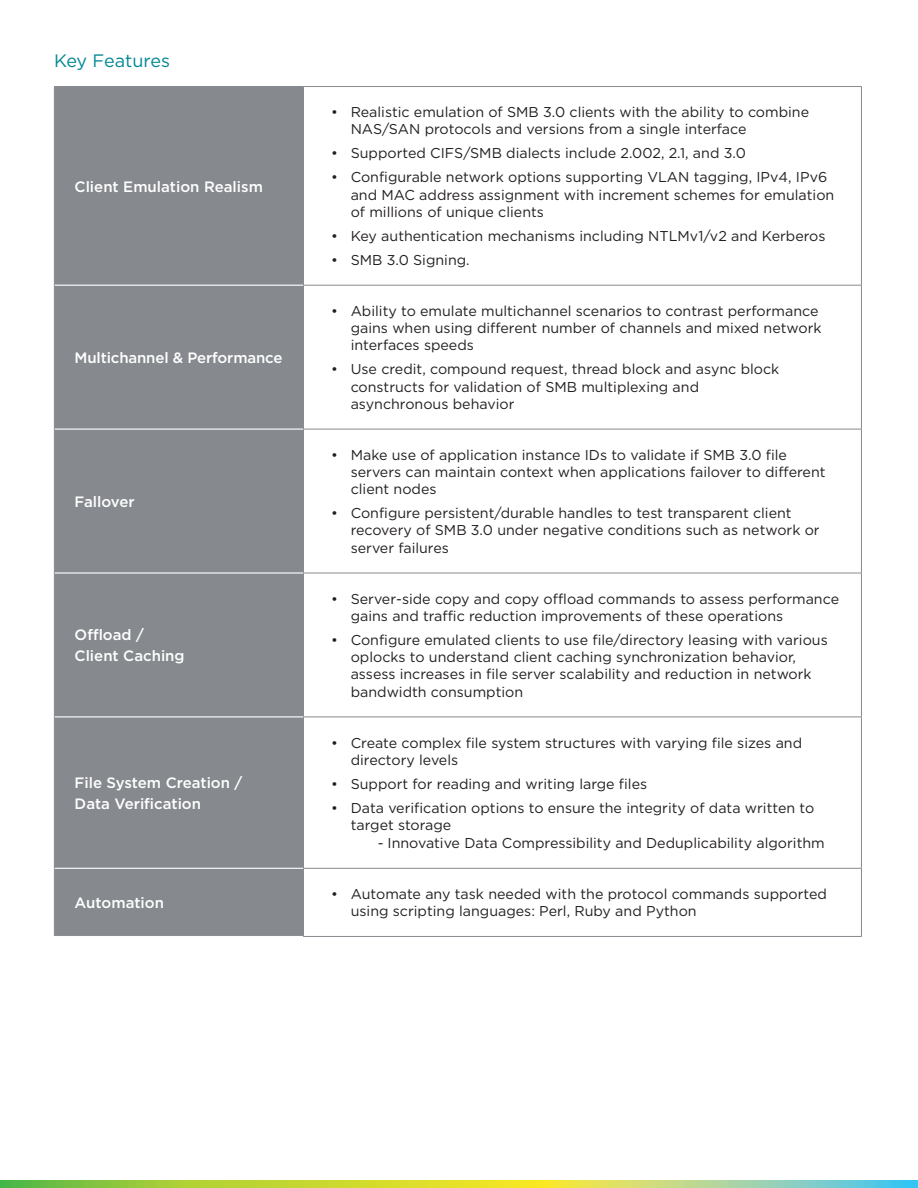
<style>
.page{position:relative;width:918px;height:1188px;background:#fff}
.page>*{position:absolute;margin:0;border:0;box-sizing:border-box;transform-origin:0 0}
.Subheading{font:18px "Gotham";letter-spacing:-.005em;color:#008895}
.Featured_Headline{font:500 15px "Gotham";color:#fff}
.t1{font:14.25px/17.2px "Gotham";color:#231f20}
</style>
<div class="page">
<svg style="left:0;top:1180px;width:918px;height:8px;background:#afd45f"></svg>
<div style="left:55px;top:87px;width:248px;height:849px;background:#868a8e"></div>
<hr style="left:54px;top:86px;width:249px;height:1px;background:#868a8e">
<hr style="left:54px;top:87px;width:1px;height:198px;background:#868a8e">
<hr style="left:54px;top:285px;width:1px;height:144px;background:#868a8e">
<hr style="left:54px;top:429px;width:1px;height:144px;background:#868a8e">
<hr style="left:54px;top:573px;width:1px;height:144px;background:#868a8e">
<hr style="left:54px;top:717px;width:1px;height:151px;background:#868a8e">
<hr style="left:54px;top:868px;width:1px;height:68px;background:#868a8e">
<hr style="left:303px;top:86px;width:559px;height:1px;background:#868a8e">
<hr style="left:303px;top:87px;width:1px;height:198px;background:#868a8e">
<hr style="left:861px;top:87px;width:1px;height:198px;background:#868a8e">
<hr style="left:303px;top:285px;width:559px;height:1px;background:#868a8e">
<hr style="left:303px;top:286px;width:1px;height:143px;background:#868a8e">
<hr style="left:861px;top:286px;width:1px;height:143px;background:#868a8e">
<hr style="left:303px;top:429px;width:559px;height:1px;background:#868a8e">
<hr style="left:303px;top:429px;width:1px;height:144px;background:#868a8e">
<hr style="left:861px;top:429px;width:1px;height:144px;background:#868a8e">
<hr style="left:303px;top:573px;width:559px;height:1px;background:#868a8e">
<hr style="left:303px;top:573px;width:1px;height:144px;background:#868a8e">
<hr style="left:861px;top:573px;width:1px;height:144px;background:#868a8e">
<hr style="left:303px;top:717px;width:559px;height:1px;background:#868a8e">
<hr style="left:303px;top:717px;width:1px;height:151px;background:#868a8e">
<hr style="left:861px;top:717px;width:1px;height:151px;background:#868a8e">
<hr style="left:303px;top:868px;width:559px;height:1px;background:#868a8e">
<hr style="left:303px;top:869px;width:1px;height:67px;background:#868a8e">
<hr style="left:861px;top:869px;width:1px;height:67px;background:#868a8e">
<hr style="left:55px;top:285px;width:248px;height:1px;background:#fff">
<hr style="left:55px;top:429px;width:248px;height:1px;background:#fff">
<hr style="left:55px;top:572px;width:248px;height:2px;background:#fff">
<hr style="left:55px;top:716px;width:248px;height:1px;background:#fff">
<hr style="left:55px;top:868px;width:248px;height:1px;background:#fff">
<hr style="left:303px;top:936px;width:559px;height:1px;background:#868a8e">
<p class="Subheading" style="left:54px;top:51px;width:118px">Key Features</p>
<p class="Featured_Headline" style="left:75px;top:177px;width:190px">Client Emulation Realism</p>
<p class="Featured_Headline" style="left:75px;top:348px;width:209px">Multichannel &amp; Performance</p>
<p class="Featured_Headline" style="left:75px;top:492px;width:61px">Fallover</p>
<p class="Featured_Headline" style="left:75px;top:625px;width:71px">Offload /</p>
<p class="Featured_Headline" style="left:75px;top:646px;width:112px">Client Caching</p>
<p class="Featured_Headline" style="left:75px;top:773px;width:169px">File System Creation /</p>
<p class="Featured_Headline" style="left:75px;top:794px;width:128px">Data Verification</p>
<p class="t1" style="left:351px;top:103px;width:460px;text-indent:-20px">• Realistic emulation of SMB 3.0 clients with the ability to combine<br>NAS/SAN protocols and versions from a single interface</p>
<p class="t1" style="left:331px;top:145px;width:416px">• Supported CIFS/SMB dialects include 2.002, 2.1, and 3.0</p>
<p class="t1" style="left:351px;top:169px;width:485px;text-indent:-20px">• Configurable network options supporting VLAN tagging, IPv4, IPv6 and MAC address assignment with increment schemes for emulation of millions of unique clients</p>
<p class="t1" style="left:331px;top:227px;width:496px">• Key authentication mechanisms including NTLMv1/v2 and Kerberos</p>
<p class="t1" style="left:331px;top:251px;width:140px">• SMB 3.0 Signing.</p>
<p class="t1" style="left:351px;top:302px;width:472px;text-indent:-20px">• Ability to emulate multichannel scenarios to contrast performance gains when using different number of channels and mixed network interfaces speeds</p>
<p class="t1" style="left:351px;top:360px;width:430px;text-indent:-20px">• Use credit, compound request, thread block and async block constructs for validation of SMB multiplexing and asynchronous behavior</p>
<p class="t1" style="left:351px;top:446px;width:476px;text-indent:-20px">• Make use of application instance IDs to validate if SMB 3.0 file servers can maintain context when applications failover to different client nodes</p>
<p class="t1" style="left:351px;top:504px;width:470px;text-indent:-20px">• Configure persistent/durable handles to test transparent client recovery of SMB 3.0 under negative conditions such as network or server failures</p>
<p class="t1" style="left:351px;top:590px;width:490px;text-indent:-20px">• Server-side copy and copy offload commands to assess performance gains and traffic reduction improvements of these operations</p>
<p class="t1" style="left:351px;top:631px;width:479px;text-indent:-20px">• Configure emulated clients to use file/directory leasing with various oplocks to understand client caching synchronization behavior, assess increases in file server scalability and reduction in network bandwidth consumption</p>
<p class="t1" style="left:351px;top:734px;width:453px;text-indent:-20px">• Create complex file system structures with varying file sizes and directory levels</p>
<p class="t1" style="left:331px;top:775px;width:318px">• Support for reading and writing large files</p>
<p class="t1" style="left:351px;top:799px;width:465px;text-indent:-20px">• Data verification options to ensure the integrity of data written to target storage</p>
<p class="t1" style="left:378px;top:834px;width:449px">- Innovative Data Compressibility and Deduplicability algorithm</p>
<p class="Featured_Headline" style="left:75px;top:893px;width:91px">Automation</p>
<p class="t1" style="left:351px;top:885px;width:478px;text-indent:-20px">• Automate any task needed with the protocol commands supported using scripting languages: Perl, Ruby and Python</p>
</div>
